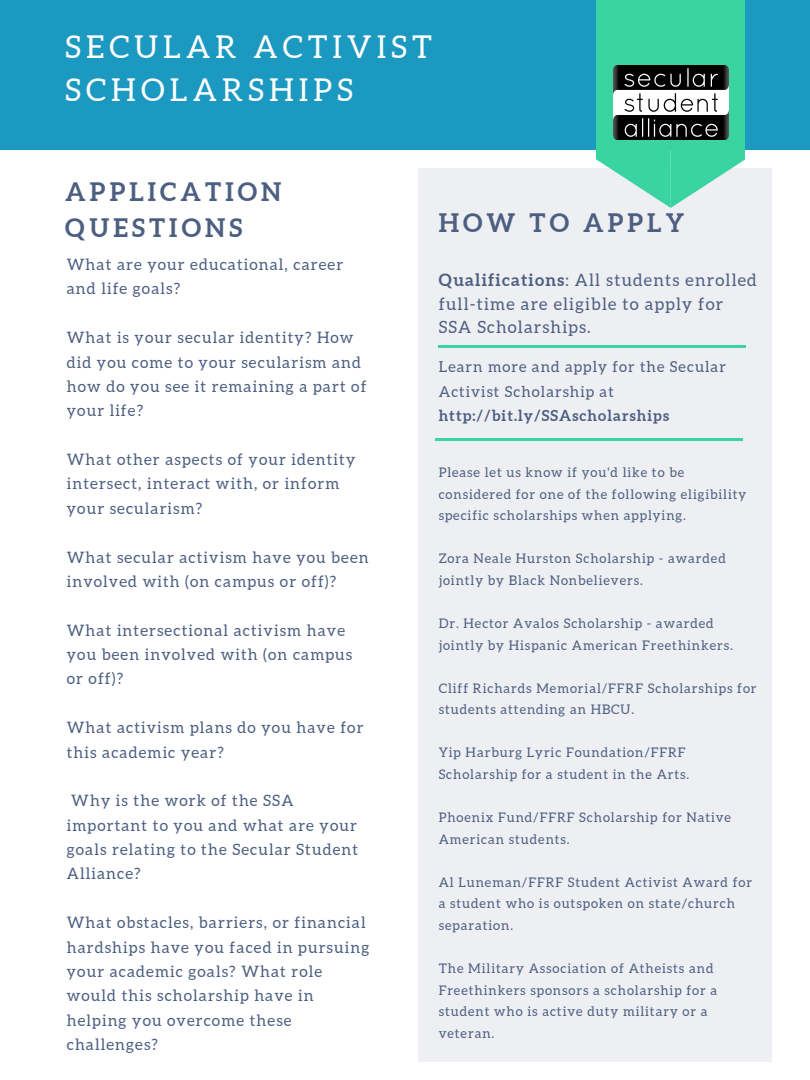
<style>
.page{position:relative;width:810px;height:1080px;background:#fff}
.page>*{position:absolute;margin:0;border:0;box-sizing:border-box;transform-origin:0 0}
.t1{font:31.44px/43.6px "Aleo";letter-spacing:.16em;color:#fff}
.t2{font:700 25.44px/35.6px "Aleo";letter-spacing:.16em;color:#4d5f81}
.t3{font:17px/23.6px "Aleo";letter-spacing:.07em;color:#4d5f81}
.t4{font:15.75px/24.4px "Aleo";letter-spacing:.07em;color:#4d5f81}
.t5{font:15.12px/24.4px "Aleo";letter-spacing:.07em;color:#4d5f81}
.t6{font:13.25px/21.6px "Aleo";letter-spacing:.07em;color:#4d5f81}
.s1{font-weight:700}
</style>
<div class="page">
<div style="left:0;top:0;width:810px;height:150px;background:#1c99c1"></div>
<div style="left:419px;top:168px;width:352px;height:894px;background:#eeeff3"></div>
<div style="left:597px;top:0;width:148px;height:130px;background:#39d49f"></div>
<svg style="left:597px;top:130px;width:148px;height:78px"></svg>
<img style="left:613px;top:66px;width:116px;height:73px">
<hr style="left:439px;top:346px;width:307px;height:2px;background:#39d49f">
<hr style="left:436px;top:438px;width:307px;height:2px;background:#39d49f">
<p class="t1" style="left:65px;top:25px;width:368px">SECULAR ACTIVIST<br>SCHOLARSHIPS</p>
<p class="t2" style="left:65px;top:174px;width:218px">APPLICATION<br>QUESTIONS</p>
<p class="t4" style="left:67px;top:252px;width:278px">What are your educational, career and life goals?</p>
<p class="t4" style="left:67px;top:325px;width:301px">What is your secular identity? How did you come to your secularism and how do you see it remaining a part of your life?</p>
<p class="t4" style="left:67px;top:447px;width:290px">What other aspects of your identity intersect, interact with, or inform your secularism?</p>
<p class="t4" style="left:67px;top:545px;width:303px">What secular activism have you been involved with (on campus or off)?</p>
<p class="t4" style="left:67px;top:618px;width:287px">What intersectional activism have you been involved with (on campus or off)?</p>
<p class="t4" style="left:67px;top:715px;width:298px">What activism plans do you have for this academic year?</p>
<p class="t4" style="left:67px;top:788px;width:293px">Why is the work of the SSA important to you and what are your goals relating to the Secular Student<br>Alliance?</p>
<p class="t4" style="left:67px;top:910px;width:304px">What obstacles, barriers, or financial hardships have you faced in pursuing your academic goals? What role would this scholarship have in helping you overcome these challenges?</p>
<p class="t2" style="left:439px;top:205px;width:247px">HOW TO APPLY</p>
<p class="t3" style="left:439px;top:268px;width:320px"><span class="s1">Qualifications</span>: All students enrolled full-time are eligible to apply for<br>SSA Scholarships.</p>
<p class="t5" style="left:439px;top:355px;width:289px">Learn more and apply for the Secular<br>Activist Scholarship at <span class="s1">http://bit.ly/SSAscholarships</span></p>
<p class="t6" style="left:439px;top:462px;width:309px">Please let us know if you'd like to be considered for one of the following eligibility specific scholarships when applying.</p>
<p class="t6" style="left:439px;top:548px;width:289px">Zora Neale Hurston Scholarship - awarded jointly by Black Nonbelievers.</p>
<p class="t6" style="left:439px;top:612px;width:296px">Dr. Hector Avalos Scholarship - awarded jointly by Hispanic American Freethinkers.</p>
<p class="t6" style="left:439px;top:677px;width:319px">Cliff Richards Memorial/FFRF Scholarships for students attending an HBCU.</p>
<p class="t6" style="left:439px;top:742px;width:252px">Yip Harburg Lyric Foundation/FFRF<br>Scholarship for a student in the Arts.</p>
<p class="t6" style="left:439px;top:807px;width:294px">Phoenix Fund/FFRF Scholarship for Native<br>American students.</p>
<p class="t6" style="left:439px;top:871px;width:315px">Al Luneman/FFRF Student Activist Award for a student who is outspoken on state/church separation.</p>
<p class="t6" style="left:439px;top:957px;width:280px">The Military Association of Atheists and Freethinkers sponsors a scholarship for a student who is active duty military or a veteran.</p>
</div>
